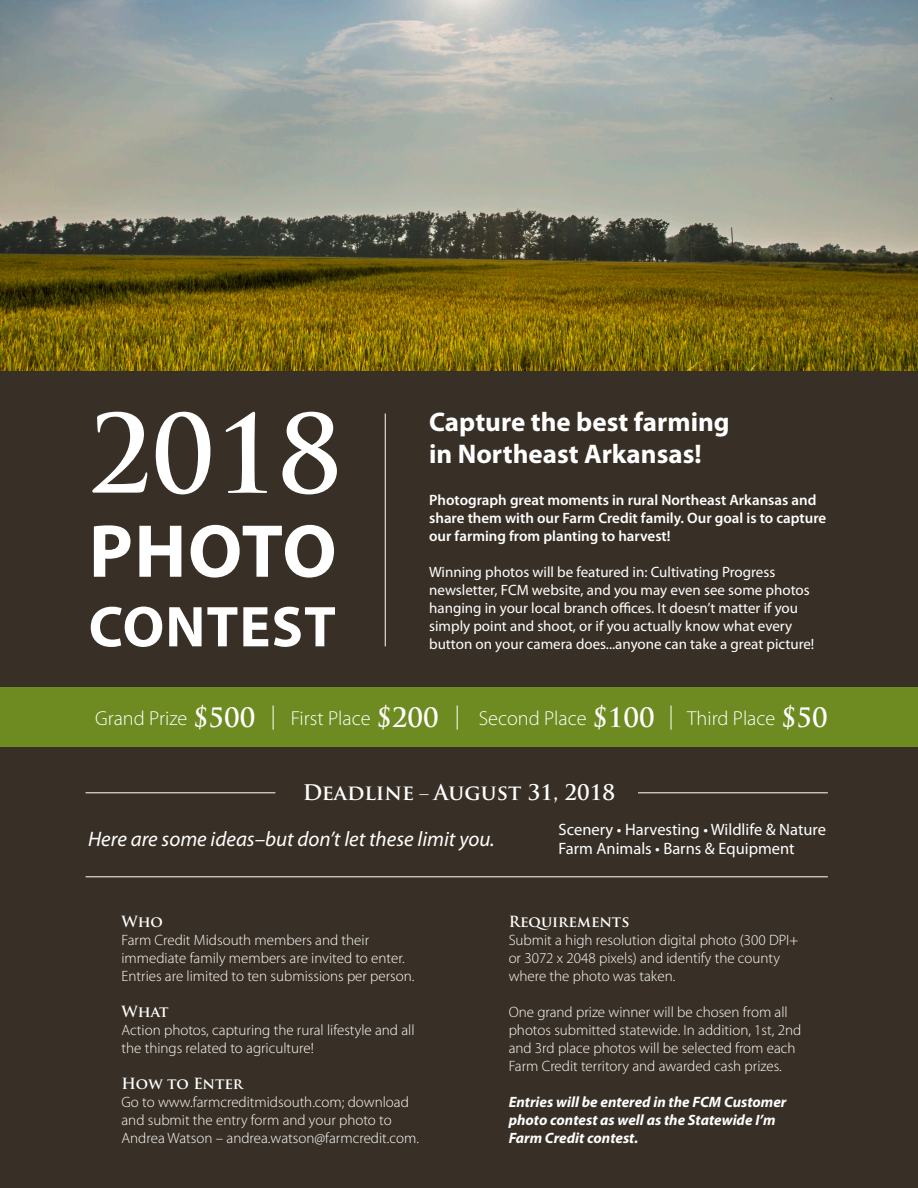
<style>
.page{position:relative;width:918px;height:1188px;background:#fff}
.page>*{position:absolute;margin:0;border:0;box-sizing:border-box;transform-origin:0 0}
.t1{font:700 105.45px "Trajan Pro";color:#fff}
.t2{font:700 75.6px "Myriad Pro";letter-spacing:.005em;color:#fff}
.t3{font:700 58.05px "Myriad Pro";letter-spacing:.02em;color:#fff}
.t4{font:700 27px/32.4px "Myriad Pro";color:#fff}
.t5{font:700 26.1px "Trajan Pro";color:#fff}
.t6{font:italic 21px "Myriad Pro";color:#fff}
.t7{font:700 21px "Trajan Pro";color:#fff}
.t8{font:300 20.25px "Myriad Pro";color:#fff}
.t9{font:16.5px "Myriad Pro";color:#fff}
.t10{font:300 15px/18px "Myriad Pro";color:#fff}
.t11{font:15px/18px "Myriad Pro";color:#fff}
.t12{font:600 15px/18px "Myriad Pro";color:#fff}
.t13{font:italic 700 15px/18px "Myriad Pro";color:#fff}
.t14{font:700 15px "Trajan Pro";color:#fff}
.s1{font-family:"Myriad Pro";font-weight:300}
</style>
<div class="page">
<img style="left:0;top:0;width:918px;height:372px">
<div style="left:0;top:372px;width:918px;height:816px;background:#383026"></div>
<hr style="left:385px;top:414px;width:1px;height:232px;background:#fff">
<div style="left:0;top:687px;width:918px;height:59px;background:#6d8b20"></div>
<svg style="left:273px;top:706px;width:1px;height:24px"></svg>
<svg style="left:457px;top:706px;width:1px;height:24px"></svg>
<svg style="left:671px;top:706px;width:1px;height:24px"></svg>
<hr style="left:86px;top:876px;width:742px;height:1px;background:#fff">
<hr style="left:86px;top:792px;width:189px;height:1px;background:#fff">
<hr style="left:638px;top:792px;width:190px;height:1px;background:#fff">
<p class="t1" style="left:88px;top:389px;width:255px">2018</p>
<p class="t2" style="left:89px;top:502px;width:249px">PHOTO</p>
<p class="t3" style="left:89px;top:589px;width:249px">CONTEST</p>
<p class="t4" style="left:429px;top:405px;width:302px">Capture the best farming in Northeast Arkansas!</p>
<p class="t12" style="left:429px;top:491px;width:399px">Photograph great moments in rural Northeast Arkansas and share them with our Farm Credit family. Our goal is to capture our farming from planting to harvest!</p>
<p class="t11" style="left:429px;top:563px;width:387px">Winning photos will be featured in: Cultivating Progress newsletter, FCM website, and you may even see some photos hanging in your local branch offices. It doesn’t matter if you simply point and shoot, or if you actually know what every button on your camera does...anyone can take a great picture!</p>
<p class="t8" style="left:95px;top:706px;width:94px">Grand Prize</p>
<p class="t5" style="left:193px;top:702px;width:64px">$500</p>
<p class="t8" style="left:291px;top:706px;width:81px">First Place</p>
<p class="t5" style="left:376px;top:702px;width:64px">$200</p>
<p class="t8" style="left:479px;top:706px;width:109px">Second Place</p>
<p class="t5" style="left:592px;top:702px;width:64px">$100</p>
<p class="t8" style="left:687px;top:706px;width:90px">Third Place</p>
<p class="t5" style="left:781px;top:702px;width:48px">$50</p>
<p class="t7" style="left:303px;top:780px;width:314px">Deadline <span class="s1">–</span> August 31, 2018</p>
<p class="t6" style="left:88px;top:826px;width:408px">Here are some ideas–but don’t let these limit you.</p>
<p class="t9" style="left:559px;top:819px;width:269px">Scenery • Harvesting • Wildlife &amp; Nature</p>
<p class="t9" style="left:559px;top:839px;width:238px">Farm Animals • Barns &amp; Equipment</p>
<p class="t14" style="left:122px;top:912px;width:43px">Who</p>
<p class="t10" style="left:122px;top:931px;width:295px">Farm Credit Midsouth members and their immediate family members are invited to enter.<br>Entries are limited to ten submissions per person.</p>
<p class="t14" style="left:122px;top:1002px;width:49px">What</p>
<p class="t10" style="left:122px;top:1021px;width:295px">Action photos, capturing the rural lifestyle and all the things related to agriculture!</p>
<p class="t14" style="left:122px;top:1074px;width:123px">How to Enter</p>
<p class="t10" style="left:122px;top:1093px;width:299px">Go to www.farmcreditmidsouth.com; download and submit the entry form and your photo to<br>Andrea Watson – andrea.watson@farmcredit.com.</p>
<p class="t14" style="left:509px;top:912px;width:122px">Requirements</p>
<p class="t10" style="left:509px;top:931px;width:291px">Submit a high resolution digital photo (300 DPI+ or 3072 x 2048 pixels) and identify the county where the photo was taken.</p>
<p class="t10" style="left:509px;top:1003px;width:294px">One grand prize winner will be chosen from all photos submitted statewide. In addition, 1st, 2nd and 3rd place photos will be selected from each Farm Credit territory and awarded cash prizes.</p>
<p class="t13" style="left:509px;top:1093px;width:279px">Entries will be entered in the FCM Customer photo contest as well as the Statewide I’m<br>Farm Credit contest.</p>
</div>
